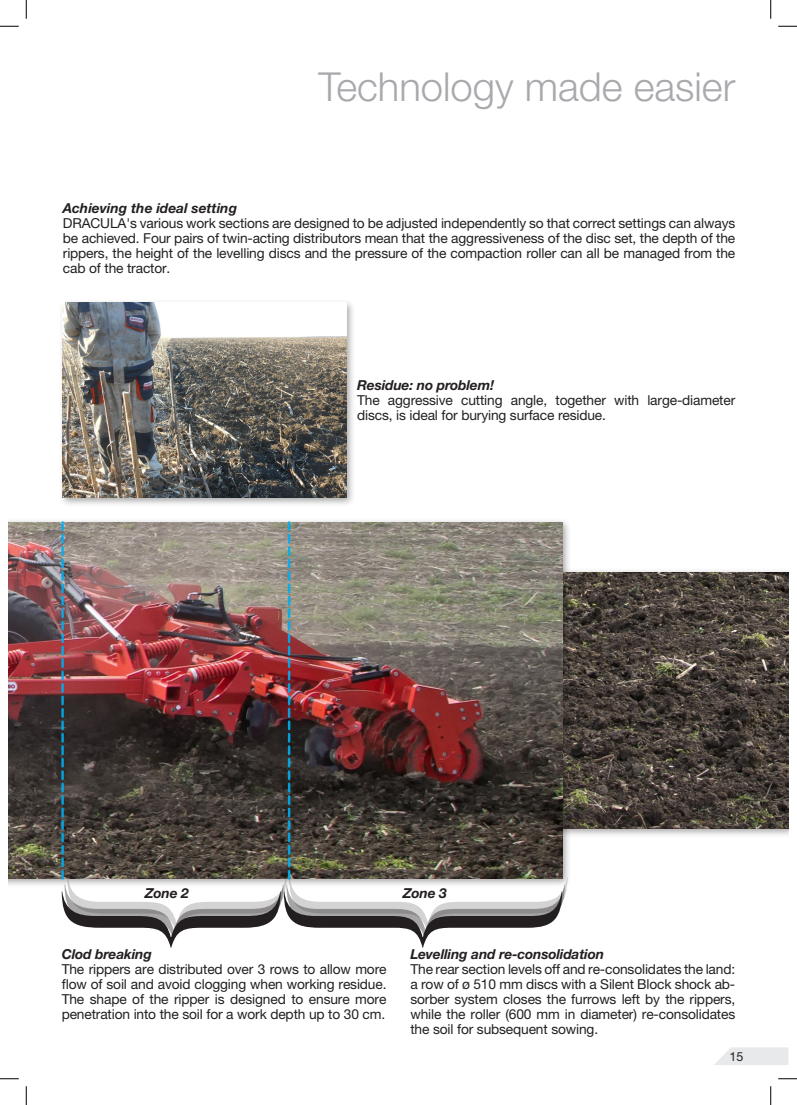
<style>
.page{position:relative;width:797px;height:1105px;background:#fff}
.page>*{position:absolute;margin:0;border:0;box-sizing:border-box;transform-origin:0 0}
.t1{font:300 40px "Helvetica Neue LT Pro";color:#a8a9ad}
.t2{font:13.75px/15px "Helvetica Neue LT Pro";letter-spacing:-.01em;color:#231f20;text-align:justify}
.t3{font:italic 700 13.75px "Helvetica Neue LT Pro";letter-spacing:-.01em;color:#231f20}
.t4{font:12.5px "Helvetica Neue LT Pro";color:#231f20}
</style>
<div class="page">
<div style="left:532px;top:568px;width:256px;height:270px;background:#231f20;opacity:.4"></div>
<img style="left:571px;top:572px;width:217px;height:256px">
<div style="left:9px;top:518px;width:562px;height:370px;background:#231f20;opacity:.4"></div>
<img style="left:9px;top:522px;width:52px;height:356px">
<div style="left:58px;top:298px;width:297px;height:209px;background:#231f20;opacity:.4"></div>
<img style="left:63px;top:303px;width:283px;height:195px">
<img style="left:61px;top:522px;width:506px;height:426px">
<svg style="left:714px;top:1047px;width:74px;height:18px"></svg>
<svg style="left:0;top:25px;width:19px;height:2px"></svg>
<svg style="left:778px;top:25px;width:19px;height:2px"></svg>
<svg style="left:0;top:1078px;width:19px;height:1px"></svg>
<svg style="left:778px;top:1078px;width:19px;height:1px"></svg>
<svg style="left:25px;top:0;width:2px;height:19px"></svg>
<svg style="left:25px;top:1086px;width:2px;height:19px"></svg>
<svg style="left:770px;top:0;width:1px;height:19px"></svg>
<svg style="left:770px;top:1086px;width:1px;height:19px"></svg>
<p class="t1" style="left:318px;top:62px;width:418px">Technology made easier</p>
<p class="t3" style="left:63px;top:199px;width:176px">Achieving the ideal setting</p>
<p class="t2" style="left:63px;top:215px;width:674px">DRACULA's various work sections are designed to be adjusted independently so that correct settings can always be achieved. Four pairs of twin-acting distributors mean that the aggressiveness of the disc set, the depth of the rippers, the height of the levelling discs and the pressure of the compaction roller can all be managed from the cab of the tractor.</p>
<p class="t3" style="left:357px;top:377px;width:138px">Residue: no problem!</p>
<p class="t2" style="left:357px;top:392px;width:379px">The aggressive cutting angle, together with large-diameter discs, is ideal for burying surface residue.</p>
<p class="t3" style="left:145px;top:884px;width:46px">Zone 2</p>
<p class="t3" style="left:403px;top:884px;width:46px">Zone 3</p>
<p class="t3" style="left:62px;top:945px;width:92px">Clod breaking</p>
<p class="t2" style="left:62px;top:961px;width:326px">The rippers are distributed over 3 rows to allow more flow of soil and avoid clogging when working residue.<br>The shape of the ripper is designed to ensure more penetration into the soil for a work depth up to 30 cm.</p>
<p class="t3" style="left:410px;top:945px;width:195px">Levelling and re-consolidation</p>
<p class="t2" style="left:410px;top:961px;width:326px">The rear section levels off and re-consolidates the land: a row of ø 510 mm discs with a Silent Block shock ab&shy;sorber system closes the furrows left by the rippers, while the roller (600 mm in diameter) re-consolidates the soil for subsequent sowing.</p>
<p class="t4" style="left:729px;top:1049px;width:15px">15</p>
</div>
